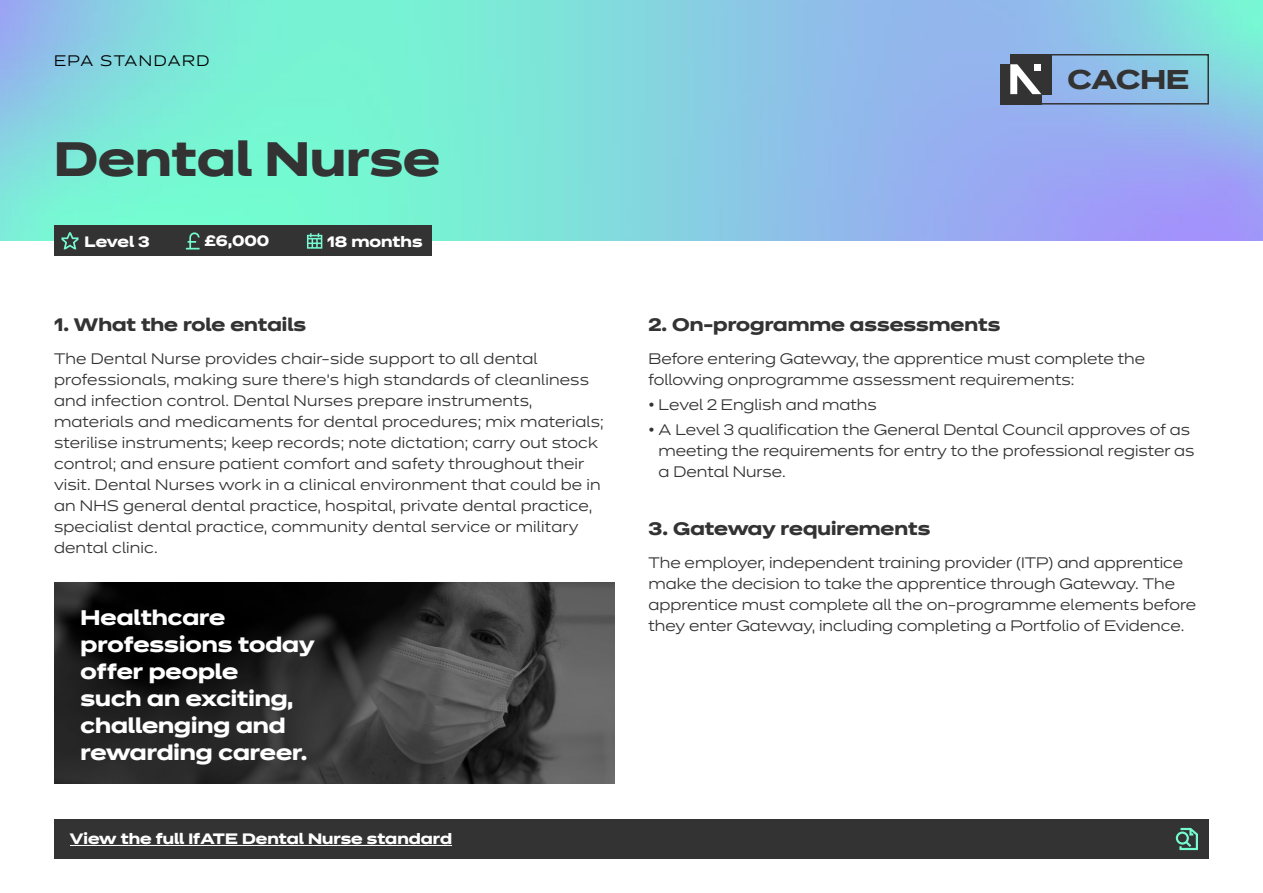
<style>
.page{position:relative;width:1263px;height:893px;background:#fff}
.page>*{position:absolute;margin:0;border:0;box-sizing:border-box;transform-origin:0 0}
.t1{font:700 48px "Dinamit";color:#333}
.t2{font:700 27px "Dinamit";letter-spacing:-.01em;color:#333}
.t3{font:700 21px/27px "Dinamit";color:#fff}
.t4{font:700 18px "Dinamit";color:#333}
.t5{font:300 15px/21px "Dinamit";color:#333}
.t6{font:700 15px "Dinamit";color:#fff}
.t7{font:300 15px "Dinamit";letter-spacing:.1em;color:#000}
</style>
<div class="page">
<img style="left:0;top:0;width:1263px;height:241px">
<div style="left:54px;top:225px;width:378px;height:31px;background:#333"></div>
<svg style="left:307px;top:233px;width:15px;height:16px"></svg>
<svg style="left:186px;top:232px;width:14px;height:17px"></svg>
<svg style="left:61px;top:232px;width:18px;height:17px"></svg>
<div style="left:54px;top:819px;width:1155px;height:40px;background:#333"></div>
<svg style="left:1176px;top:828px;width:22px;height:22px"></svg>
<div style="left:1022px;top:54px;width:187px;height:51px;border:2px solid #333"></div>
<div style="left:1000px;top:64px;width:41px;height:41px;background:#333"></div>
<div style="left:1010px;top:54px;width:42px;height:40px;background:#333"></div>
<svg style="left:1010px;top:64px;width:31px;height:30px"></svg>
<div style="left:1034px;top:64px;width:7px;height:7px;background:#fff"></div>
<svg style="left:54px;top:583px;width:560px;height:201px;background:#2f2f2f"></svg>
<hr style="left:70px;top:845px;width:382px;height:1px;background:#fff">
<p class="t7" style="left:54px;top:48px;width:157px">EPA STANDARD</p>
<h1 class="t1" style="left:54px;top:117px;width:388px">Dental Nurse</h1>
<p class="t6" style="left:84px;top:228px;width:67px">Level 3</p>
<p class="t6" style="left:204px;top:228px;width:67px">£6,000</p>
<p class="t6" style="left:327px;top:228px;width:97px">18 months</p>
<p class="t4" style="left:54px;top:309px;width:254px">1. What the role entails</p>
<p class="t4" style="left:648px;top:309px;width:353px">2. On-programme assessments</p>
<h2 class="t2" style="left:1067px;top:56px;width:124px">CACHE</h2>
<p class="t5" style="left:54px;top:346px;width:551px">The Dental Nurse provides chair-side support to all dental professionals, making sure there’s high standards of cleanliness and infection control. Dental Nurses prepare instruments, materials and medicaments for dental procedures; mix materials; sterilise instruments; keep records; note dictation; carry out stock control; and ensure patient comfort and safety throughout their visit. Dental Nurses work in a clinical environment that could be in an NHS general dental practice, hospital, private dental practice, specialist dental practice, community dental service or military dental clinic.</p>
<p class="t5" style="left:648px;top:346px;width:498px">Before entering Gateway, the apprentice must complete the following onprogramme assessment requirements:</p>
<p class="t5" style="left:648px;top:393px;width:230px">• Level 2 English and maths</p>
<p class="t5" style="left:659px;top:418px;width:537px;text-indent:-10px">• A Level 3 qualification the General Dental Council approves of as meeting the requirements for entry to the professional register as a Dental Nurse.</p>
<p class="t4" style="left:648px;top:513px;width:283px">3. Gateway requirements</p>
<h3 class="t3" style="left:81px;top:602px;width:235px">Healthcare professions today offer people<br>such an exciting, challenging and rewarding career.</h3>
<p class="t6" style="left:70px;top:826px;width:384px">View the full IfATE Dental Nurse standard</p>
<p class="t5" style="left:648px;top:550px;width:549px">The employer, independent training provider (ITP) and apprentice make the decision to take the apprentice through Gateway. The apprentice must complete all the on-programme elements before they enter Gateway, including completing a Portfolio of Evidence.</p>
</div>
